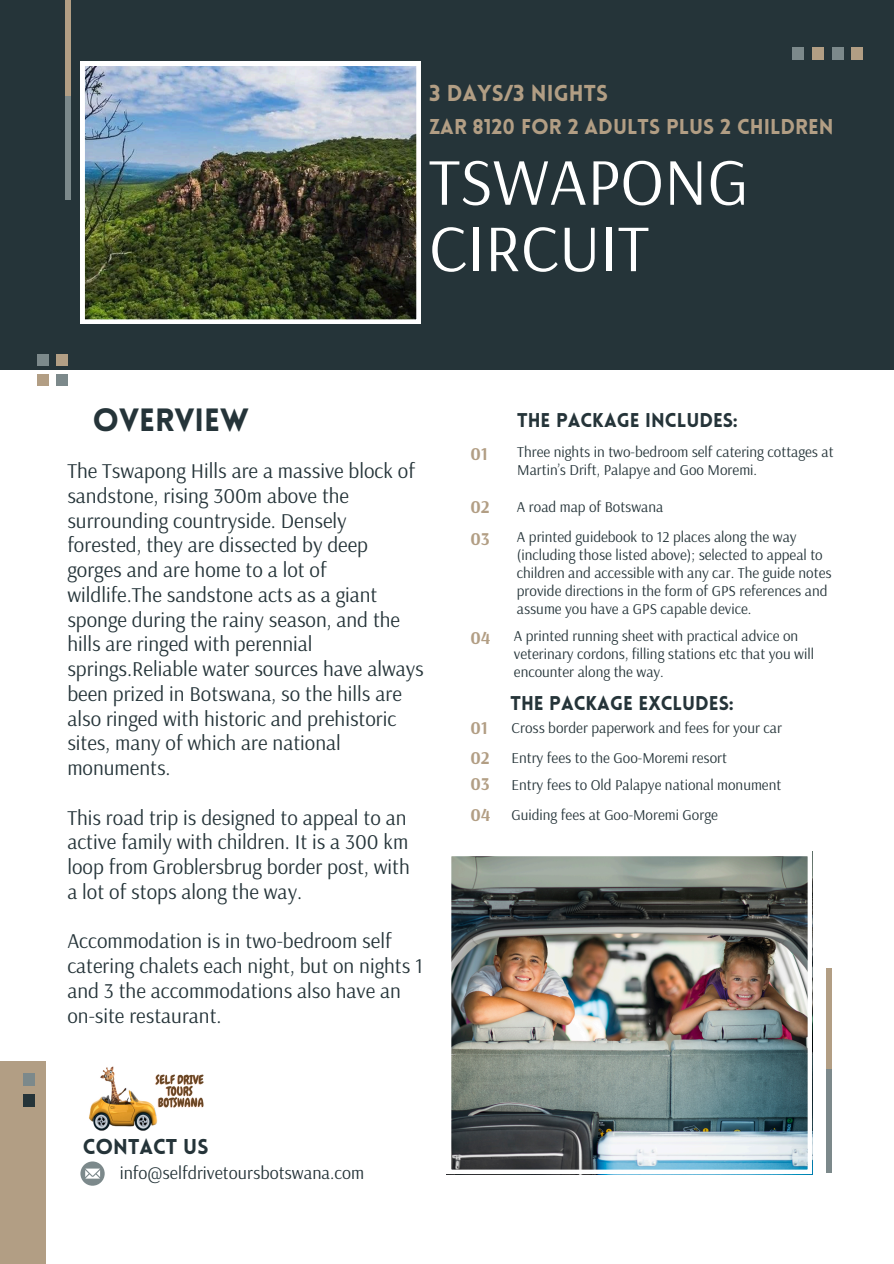
<style>
.page{position:relative;width:894px;height:1264px;background:#fff}
.page>*{position:absolute;margin:0;border:0;box-sizing:border-box;transform-origin:0 0}
.t1{font:66.75px/66.3px "Arsenal";color:#fff}
.t2{font:900 31.5px "Lovelo";color:#253439}
.t3{font:900 22.5px "Lovelo";color:#b29e84}
.t4{font:21px/24.8px "Arsenal";color:#253439}
.t5{font:900 21px "Lovelo";color:#b29e84}
.t6{font:900 21px "Lovelo";color:#253439}
.t7{font:900 19.5px "Lovelo";color:#253439}
.t8{font:18px "Arsenal";color:#253439}
.t9{font:700 18px "Arsenal";color:#b29e84}
.t10{font:15px/18px "Arsenal";color:#253439}
</style>
<div class="page">
<div style="left:0;top:0;width:893px;height:370px;background:#253439"></div>
<img style="left:80px;top:61px;width:340px;height:263px">
<img style="left:451px;top:856px;width:357px;height:314px">
<div style="left:65px;top:0;width:6px;height:99px;background:#b29e84"></div>
<div style="left:65px;top:96px;width:6px;height:104px;background:#7c898b"></div>
<div style="left:826px;top:967px;width:5px;height:104px;background:#b29e84"></div>
<div style="left:826px;top:1068px;width:5px;height:104px;background:#7c898b"></div>
<svg style="left:80px;top:1161px;width:25px;height:24px"></svg>
<div style="left:0;top:1061px;width:46px;height:202px;background:#b29e84"></div>
<div style="left:37px;top:354px;width:12px;height:11px;background:#7c898b"></div>
<div style="left:37px;top:374px;width:12px;height:12px;background:#b29e84"></div>
<div style="left:56px;top:354px;width:11px;height:11px;background:#b29e84"></div>
<div style="left:56px;top:374px;width:11px;height:12px;background:#7c898b"></div>
<div style="left:792px;top:47px;width:12px;height:12px;background:#7c898b"></div>
<div style="left:831px;top:47px;width:12px;height:12px;background:#7c898b"></div>
<div style="left:811px;top:47px;width:12px;height:12px;background:#b29e84"></div>
<div style="left:851px;top:47px;width:12px;height:12px;background:#b29e84"></div>
<div style="left:23px;top:1072px;width:12px;height:13px;background:#7c898b"></div>
<div style="left:23px;top:1094px;width:12px;height:12px;background:#253439"></div>
<img style="left:89px;top:1066px;width:115px;height:65px">
<h1 class="t3" style="left:429px;top:85px;width:180px">3 DAYS/3 NIGHTS</h1>
<p class="t5" style="left:429px;top:118px;width:406px">ZAR 8120 FOR 2 ADULTS PLUS 2 CHILDREN</p>
<h2 class="t1" style="left:429px;top:147px;width:321px">TSWAPONG<br>CIRCUIT</h2>
<h4 class="t2" style="left:92px;top:407px;width:158px">OVERVIEW</h4>
<h4 class="t4" style="left:67px;top:458px;width:358px">The Tswapong Hills are a massive block of sandstone, rising 300m above the surrounding countryside. Densely forested, they are dissected by deep gorges and are home to a lot of wildlife.The sandstone acts as a giant sponge during the rainy season, and the hills are ringed with perennial springs.Reliable water sources have always been prized in Botswana, so the hills are also ringed with historic and prehistoric sites, many of which are national monuments.</h4>
<h4 class="t4" style="left:67px;top:804px;width:344px">This road trip is designed to appeal to an active family with children. It is a 300 km loop from Groblersbrug border post, with a lot of stops along the way.</h4>
<p class="t4" style="left:67px;top:928px;width:357px">Accommodation is in two-bedroom self catering chalets each night, but on nights 1 and 3 the accommodations also have an on-site restaurant.</p>
<p class="t6" style="left:83px;top:1137px;width:127px">CONTACT US</p>
<p class="t8" style="left:120px;top:1161px;width:246px">info@selfdrivetoursbotswana.com</p>
<h6 class="t9" style="left:470px;top:442px;width:19px">01</h6>
<h3 class="t7" style="left:517px;top:412px;width:222px">THE PACKAGE INCLUDES:</h3>
<p class="t10" style="left:517px;top:443px;width:318px">Three nights in two-bedroom self catering cottages at<br>Martin’s Drift, Palapye and Goo Moremi.</p>
<h5 class="t9" style="left:470px;top:495px;width:21px">02</h5>
<p class="t10" style="left:516px;top:497px;width:148px">A road map of Botswana</p>
<p class="t10" style="left:516px;top:527px;width:316px">A printed guidebook to 12 places along the way (including those listed above); selected to appeal to children and accessible with any car. The guide notes provide directions in the form of GPS references and assume you have a GPS capable device.</p>
<p class="t9" style="left:470px;top:527px;width:21px">03</p>
<p class="t9" style="left:470px;top:626px;width:22px">04</p>
<p class="t10" style="left:513px;top:626px;width:302px">A printed running sheet with practical advice on veterinary cordons, filling stations etc that you will encounter along the way.</p>
<p class="t7" style="left:510px;top:695px;width:225px">THE PACKAGE EXCLUDES:</p>
<p class="t9" style="left:470px;top:715px;width:19px">01</p>
<p class="t10" style="left:511px;top:719px;width:272px">Cross border paperwork and fees for your car</p>
<h5 class="t9" style="left:470px;top:746px;width:21px">02</h5>
<p class="t10" style="left:511px;top:748px;width:217px">Entry fees to the Goo-Moremi resort</p>
<p class="t9" style="left:470px;top:772px;width:21px">03</p>
<p class="t10" style="left:511px;top:775px;width:271px">Entry fees to Old Palapye national monument</p>
<p class="t9" style="left:470px;top:802px;width:22px">04</p>
<p class="t10" style="left:511px;top:805px;width:208px">Guiding fees at Goo-Moremi Gorge</p>
</div>
